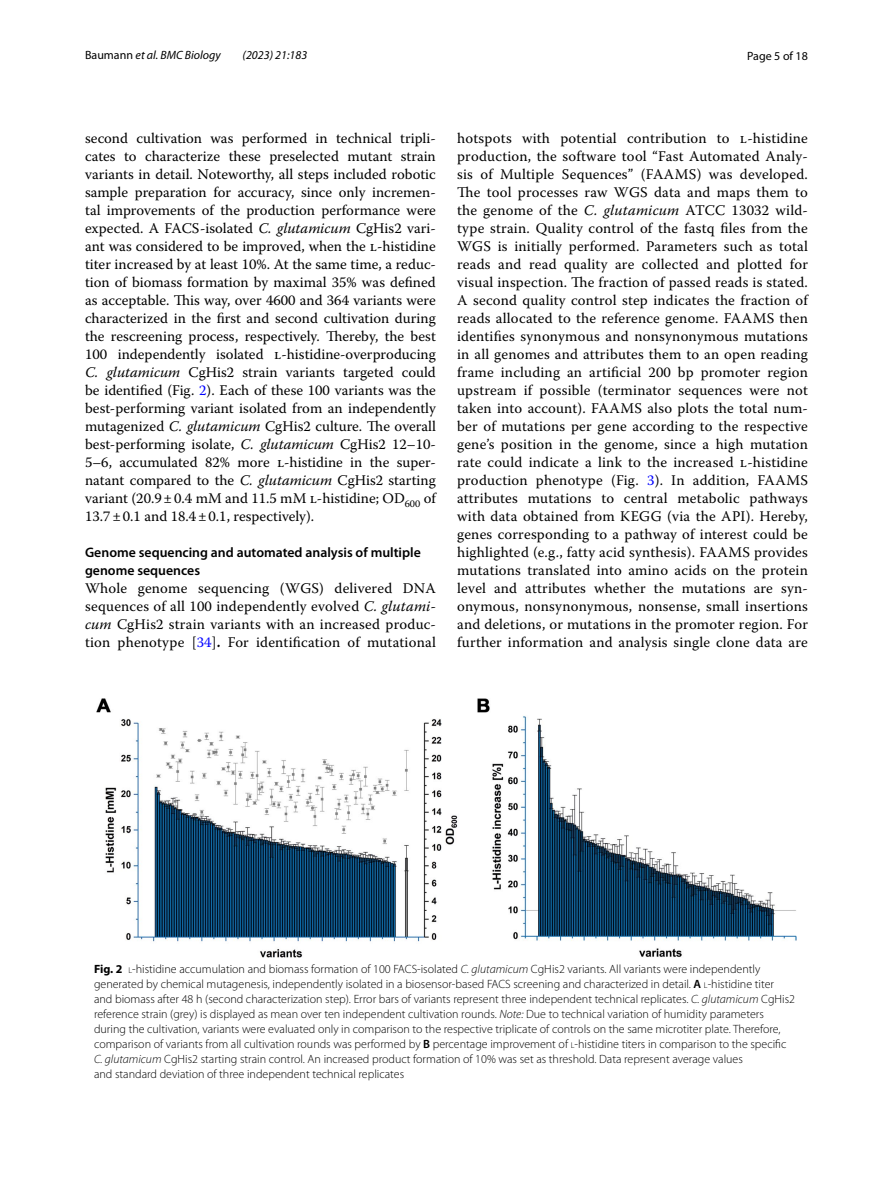
<style>
.page{position:relative;width:893px;height:1187px;background:#fff}
.page>*{position:absolute;margin:0;border:0;box-sizing:border-box;transform-origin:0 0}
.t1{font:14.7px/18px "Warnock Pro";letter-spacing:.015em;color:#000;text-align:justify}
.t2{font:600 13.8px/18px "Myriad Pro";color:#000}
.t3{font:300 12px/15px "Myriad Pro";color:#000}
.t4{font:italic 12px "Myriad Pro";color:#000}
.t5{font:12px "Myriad Pro";color:#000}
.s1{font-style:normal}
.s2{font-style:italic}
.s3{color:#00f}
.s4{font-weight:700}
.s5{font-size:8.4px}
.s6{font-weight:600}
</style>
<div class="page">
<img style="left:96px;top:698px;width:701px;height:259px">
<p class="t4" style="left:85px;top:48px;width:137px"><span class="s1">Baumann</span> et al. BMC Biology</p>
<p class="t4" style="left:243px;top:48px;width:66px">(2023) 21:183</p>
<p class="t5" style="left:747px;top:48px;width:62px">Page 5 of 18</p>
<p class="t1" style="left:85px;top:128px;width:352px">second cultivation was performed in technical tripli&shy;cates to characterize these preselected mutant strain variants in detail. Noteworthy, all steps included robotic sample preparation for accuracy, since only incremen&shy;tal improvements of the production performance were expected. A FACS-isolated <span class="s2">C. glutamicum</span> CgHis2 vari&shy;ant was considered to be improved, when the l-histidine titer increased by at least 10%. At the same time, a reduc&shy;tion of biomass formation by maximal 35% was defined as acceptable. This way, over 4600 and 364 variants were characterized in the first and second cultivation during the rescreening process, respectively. Thereby, the best 100 independently isolated l-histidine-overproducing <span class="s2">C. glutamicum</span> CgHis2 strain variants targeted could be identified (Fig. <span class="s3">2</span>). Each of these 100 variants was the best-performing variant isolated from an independently mutagenized <span class="s2">C. glutamicum</span> CgHis2 culture. The overall best-performing isolate, <span class="s2">C. glutamicum</span> CgHis2 12–10- 5–6, accumulated 82% more l-histidine in the super&shy;natant compared to the <span class="s2">C. glutamicum</span> CgHis2 starting variant (20.9±0.4 mM and 11.5 mM l-histidine; OD<sub>600</sub> of 13.7±0.1 and 18.4±0.1, respectively).</p>
<p class="t2" style="left:85px;top:543px;width:337px">Genome sequencing and automated analysis of multiple genome sequences</p>
<p class="t1" style="left:85px;top:578px;width:352px">Whole genome sequencing (WGS) delivered DNA sequences of all 100 independently evolved <span class="s2">C. glutami&shy;cum</span> CgHis2 strain variants with an increased produc&shy;tion phenotype [<span class="s3">34</span>]<span class="s4">.</span> For identification of mutational</p>
<p class="t1" style="left:457px;top:128px;width:352px">hotspots with potential contribution to l-histidine production, the software tool “Fast Automated Analy&shy;sis of Multiple Sequences” (FAAMS) was developed.<br>The tool processes raw WGS data and maps them to the genome of the <span class="s2">C. glutamicum</span> ATCC 13032 wild&shy;type strain. Quality control of the fastq files from the WGS is initially performed. Parameters such as total reads and read quality are collected and plotted for visual inspection. The fraction of passed reads is stated.<br>A second quality control step indicates the fraction of reads allocated to the reference genome. FAAMS then identifies synonymous and nonsynonymous mutations in all genomes and attributes them to an open reading frame including an artificial 200 bp promoter region upstream if possible (terminator sequences were not taken into account). FAAMS also plots the total num&shy;ber of mutations per gene according to the respective gene’s position in the genome, since a high mutation rate could indicate a link to the increased l-histidine production phenotype (Fig. <span class="s3">3</span>). In addition, FAAMS attributes mutations to central metabolic pathways with data obtained from KEGG (via the API). Hereby, genes corresponding to a pathway of interest could be highlighted (e.g., fatty acid synthesis). FAAMS provides mutations translated into amino acids on the protein level and attributes whether the mutations are syn&shy;onymous, nonsynonymous, nonsense, small insertions and deletions, or mutations in the promoter region. For further information and analysis single clone data are</p>
<p class="t3" style="left:94px;top:961px;width:703px"><span class="s4">Fig. 2</span> <span class="s5">l</span>-histidine accumulation and biomass formation of 100 FACS-isolated <span class="s2">C. glutamicum</span> CgHis2 variants. All variants were independently generated by chemical mutagenesis, independently isolated in a biosensor-based FACS screening and characterized in detail. <span class="s6">A</span> <span class="s5">l</span>-histidine titer and biomass after 48 h (second characterization step). Error bars of variants represent three independent technical replicates. <span class="s2">C. glutamicum</span> CgHis2 reference strain (grey) is displayed as mean over ten independent cultivation rounds. <span class="s2">Note:</span> Due to technical variation of humidity parameters during the cultivation, variants were evaluated only in comparison to the respective triplicate of controls on the same microtiter plate. Therefore, comparison of variants from all cultivation rounds was performed by <span class="s6">B</span> percentage improvement of <span class="s5">l</span>-histidine titers in comparison to the specific <span class="s2">C. glutamicum</span> CgHis2 starting strain control. An increased product formation of 10% was set as threshold. Data represent average values<br>and standard deviation of three independent technical replicates</p>
</div>
